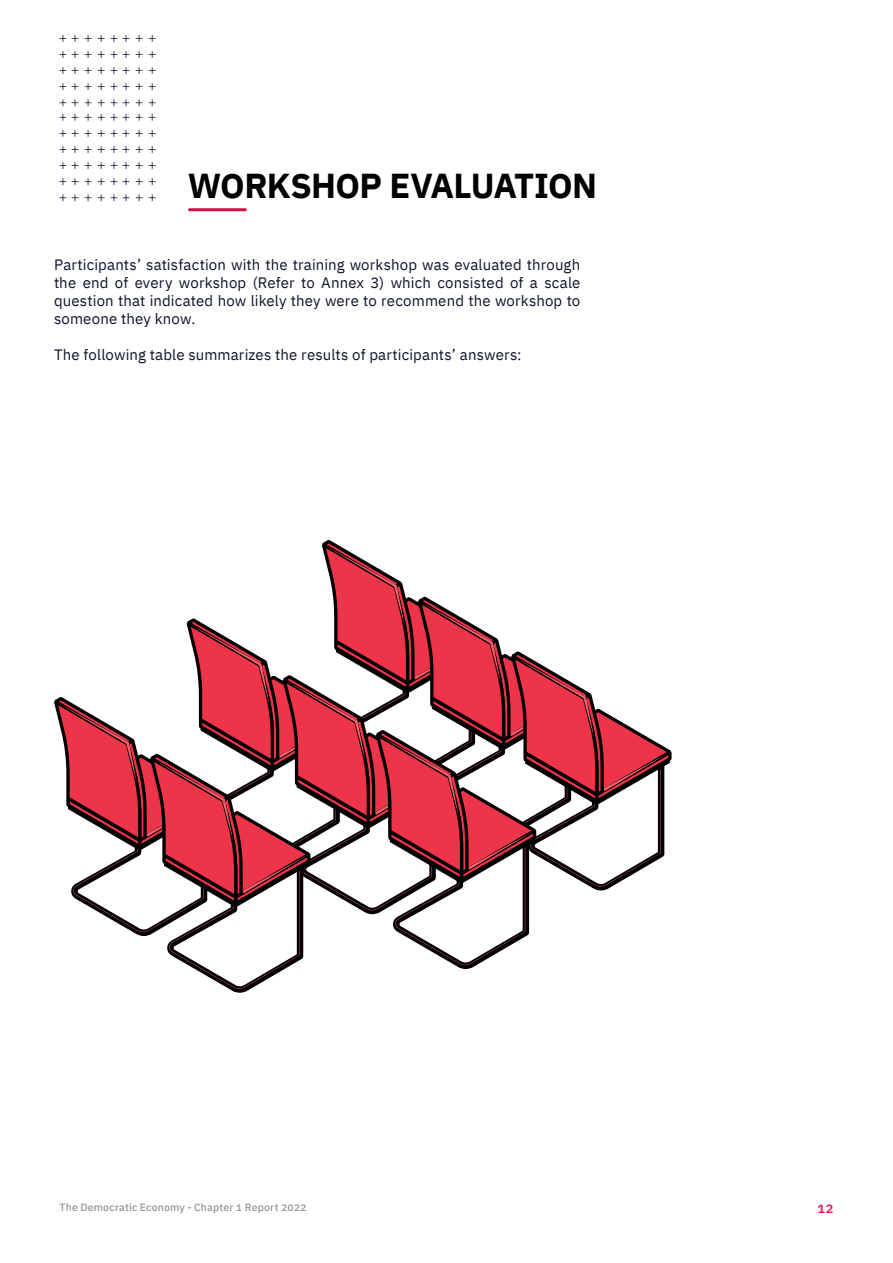
<style>
.page{position:relative;width:893px;height:1263px;background:#fff}
.page>*{position:absolute;margin:0;border:0;box-sizing:border-box;transform-origin:0 0}
.t1{font:700 34.5px "IBM Plex Sans Arabic";letter-spacing:-.02em;color:#000101}
.t2{font:15px/18px "IBM Plex Sans Arabic";letter-spacing:.01em;color:#0b142b;text-align:justify}
.t3{font:500 13.5px "IBM Plex Sans Arabic";color:#d01047}
.t4{font:500 10.5px "IBM Plex Sans Arabic";letter-spacing:.015em;color:#939598}
</style>
<div class="page">
<svg style="left:72px;top:194px;width:6px;height:7px"></svg>
<svg style="left:72px;top:178px;width:6px;height:7px"></svg>
<svg style="left:72px;top:162px;width:6px;height:7px"></svg>
<svg style="left:60px;top:194px;width:6px;height:7px"></svg>
<svg style="left:60px;top:178px;width:6px;height:7px"></svg>
<svg style="left:60px;top:162px;width:6px;height:7px"></svg>
<svg style="left:85px;top:194px;width:6px;height:7px"></svg>
<svg style="left:85px;top:178px;width:6px;height:7px"></svg>
<svg style="left:85px;top:162px;width:6px;height:7px"></svg>
<svg style="left:98px;top:194px;width:7px;height:7px"></svg>
<svg style="left:98px;top:178px;width:7px;height:7px"></svg>
<svg style="left:98px;top:162px;width:7px;height:7px"></svg>
<svg style="left:72px;top:146px;width:6px;height:7px"></svg>
<svg style="left:72px;top:130px;width:6px;height:7px"></svg>
<svg style="left:72px;top:114px;width:6px;height:7px"></svg>
<svg style="left:60px;top:146px;width:6px;height:7px"></svg>
<svg style="left:60px;top:130px;width:6px;height:7px"></svg>
<svg style="left:60px;top:114px;width:6px;height:7px"></svg>
<svg style="left:85px;top:146px;width:6px;height:7px"></svg>
<svg style="left:85px;top:130px;width:6px;height:7px"></svg>
<svg style="left:85px;top:114px;width:6px;height:7px"></svg>
<svg style="left:98px;top:146px;width:7px;height:7px"></svg>
<svg style="left:98px;top:130px;width:7px;height:7px"></svg>
<svg style="left:98px;top:114px;width:7px;height:7px"></svg>
<svg style="left:72px;top:99px;width:6px;height:7px"></svg>
<svg style="left:72px;top:83px;width:6px;height:7px"></svg>
<svg style="left:72px;top:67px;width:6px;height:7px"></svg>
<svg style="left:60px;top:99px;width:6px;height:7px"></svg>
<svg style="left:60px;top:83px;width:6px;height:7px"></svg>
<svg style="left:60px;top:67px;width:6px;height:7px"></svg>
<svg style="left:85px;top:99px;width:6px;height:7px"></svg>
<svg style="left:85px;top:83px;width:6px;height:7px"></svg>
<svg style="left:85px;top:67px;width:6px;height:7px"></svg>
<svg style="left:98px;top:99px;width:7px;height:7px"></svg>
<svg style="left:98px;top:83px;width:7px;height:7px"></svg>
<svg style="left:98px;top:67px;width:7px;height:7px"></svg>
<svg style="left:72px;top:51px;width:6px;height:7px"></svg>
<svg style="left:72px;top:35px;width:6px;height:7px"></svg>
<svg style="left:60px;top:51px;width:6px;height:7px"></svg>
<svg style="left:60px;top:35px;width:6px;height:7px"></svg>
<svg style="left:85px;top:51px;width:6px;height:7px"></svg>
<svg style="left:85px;top:35px;width:6px;height:7px"></svg>
<svg style="left:98px;top:51px;width:7px;height:7px"></svg>
<svg style="left:98px;top:35px;width:7px;height:7px"></svg>
<svg style="left:123px;top:194px;width:6px;height:7px"></svg>
<svg style="left:123px;top:178px;width:6px;height:7px"></svg>
<svg style="left:123px;top:162px;width:6px;height:7px"></svg>
<svg style="left:111px;top:194px;width:6px;height:7px"></svg>
<svg style="left:111px;top:178px;width:6px;height:7px"></svg>
<svg style="left:111px;top:162px;width:6px;height:7px"></svg>
<svg style="left:136px;top:194px;width:7px;height:7px"></svg>
<svg style="left:136px;top:178px;width:7px;height:7px"></svg>
<svg style="left:136px;top:162px;width:7px;height:7px"></svg>
<svg style="left:149px;top:194px;width:7px;height:7px"></svg>
<svg style="left:149px;top:178px;width:7px;height:7px"></svg>
<svg style="left:149px;top:162px;width:7px;height:7px"></svg>
<svg style="left:123px;top:146px;width:6px;height:7px"></svg>
<svg style="left:123px;top:130px;width:6px;height:7px"></svg>
<svg style="left:123px;top:114px;width:6px;height:7px"></svg>
<svg style="left:111px;top:146px;width:6px;height:7px"></svg>
<svg style="left:111px;top:130px;width:6px;height:7px"></svg>
<svg style="left:111px;top:114px;width:6px;height:7px"></svg>
<svg style="left:136px;top:146px;width:7px;height:7px"></svg>
<svg style="left:136px;top:130px;width:7px;height:7px"></svg>
<svg style="left:136px;top:114px;width:7px;height:7px"></svg>
<svg style="left:149px;top:146px;width:7px;height:7px"></svg>
<svg style="left:149px;top:130px;width:7px;height:7px"></svg>
<svg style="left:149px;top:114px;width:7px;height:7px"></svg>
<svg style="left:123px;top:99px;width:6px;height:7px"></svg>
<svg style="left:123px;top:83px;width:6px;height:7px"></svg>
<svg style="left:123px;top:67px;width:6px;height:7px"></svg>
<svg style="left:111px;top:99px;width:6px;height:7px"></svg>
<svg style="left:111px;top:83px;width:6px;height:7px"></svg>
<svg style="left:111px;top:67px;width:6px;height:7px"></svg>
<svg style="left:136px;top:99px;width:7px;height:7px"></svg>
<svg style="left:136px;top:83px;width:7px;height:7px"></svg>
<svg style="left:136px;top:67px;width:7px;height:7px"></svg>
<svg style="left:149px;top:99px;width:7px;height:7px"></svg>
<svg style="left:149px;top:83px;width:7px;height:7px"></svg>
<svg style="left:149px;top:67px;width:7px;height:7px"></svg>
<svg style="left:123px;top:51px;width:6px;height:7px"></svg>
<svg style="left:123px;top:35px;width:6px;height:7px"></svg>
<svg style="left:111px;top:51px;width:6px;height:7px"></svg>
<svg style="left:111px;top:35px;width:6px;height:7px"></svg>
<svg style="left:136px;top:51px;width:7px;height:7px"></svg>
<svg style="left:136px;top:35px;width:7px;height:7px"></svg>
<svg style="left:149px;top:51px;width:7px;height:7px"></svg>
<svg style="left:149px;top:35px;width:7px;height:7px"></svg>
<hr style="left:189px;top:208px;width:56px;height:3px;background:#d01047">
<svg style="left:54px;top:697px;width:72px;height:231px"></svg>
<svg style="left:126px;top:540px;width:546px;height:453px"></svg>
<h1 class="t1" style="left:188px;top:166px;width:411px">WORKSHOP EVALUATION</h1>
<p class="t2" style="left:54px;top:256px;width:528px">Participants’ satisfaction with the training workshop was evaluated through the end of every workshop (Refer to Annex 3) which consisted of a scale question that indicated how likely they were to recommend the workshop to someone they know.</p>
<p class="t2" style="left:54px;top:346px;width:469px">The following table summarizes the results of participants’ answers:</p>
<p class="t4" style="left:60px;top:1201px;width:249px">The Democratic Economy - Chapter 1 Report 2022</p>
<p class="t3" style="left:817px;top:1201px;width:18px">12</p>
</div>
